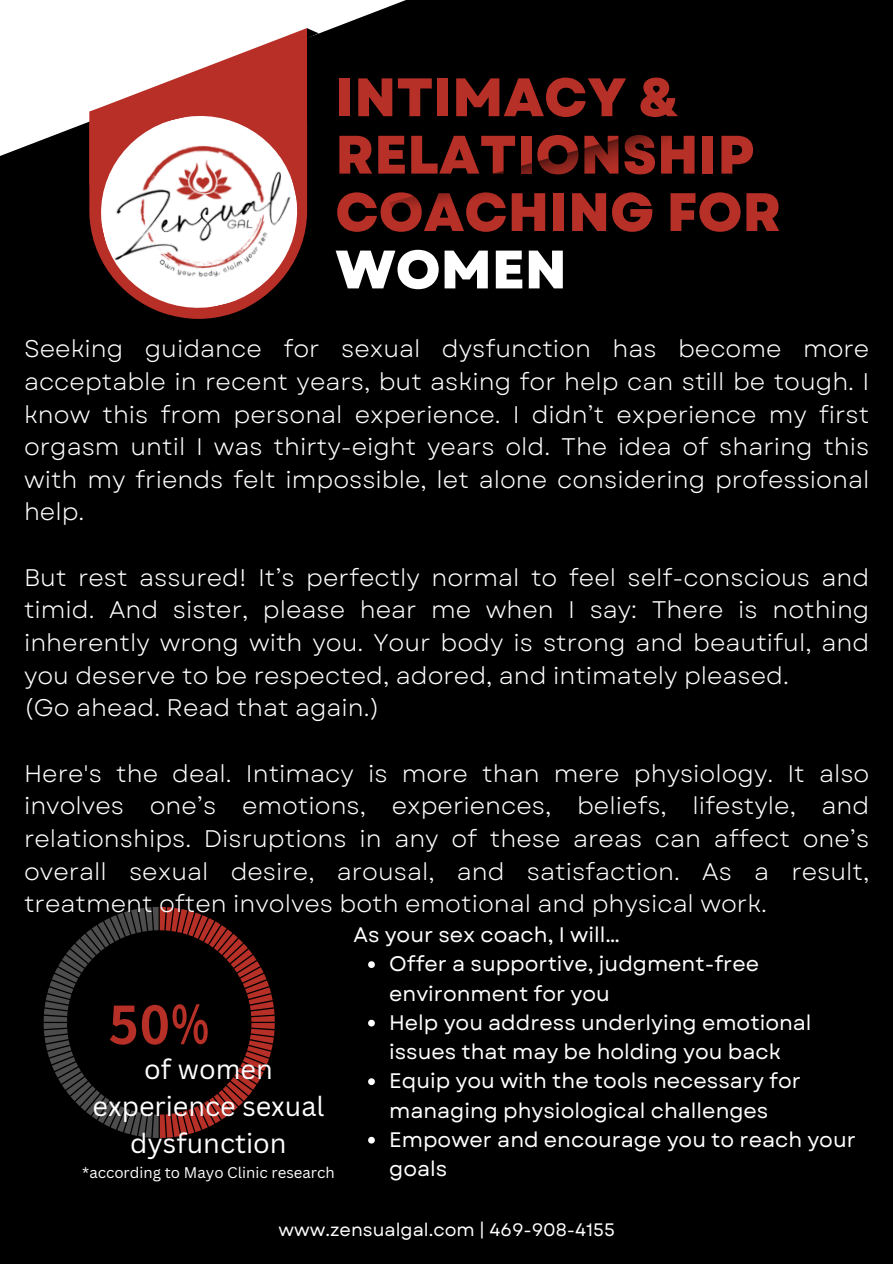
<style>
.page{position:relative;width:893px;height:1264px;background:#fff}
.page>*{position:absolute;margin:0;border:0;box-sizing:border-box;transform-origin:0 0}
.t1{font:800 54px/57.3px "Garet";color:#b63027}
.t2{font:27px/37.2px "Canva Sans";color:#fff;text-align:center}
.t3{font:24px/32.7px "Garet";color:#fff;text-align:justify}
.t4{font:21px/29.2px "Garet";color:#fff}
.t5{font:18px "Garet";color:#fff}
.t6{font:15px "Canva Sans";color:#fff}
.s1{color:#fff}
</style>
<div class="page">
<div style="left:0;top:0;width:892px;height:1263px;background:#000"></div>
<svg style="left:0;top:0;width:406px;height:156px;fill:#fff"></svg>
<svg style="left:89px;top:28px;width:229px;height:291px"></svg>
<img style="left:389px;top:108px;width:17px;height:48px">
<svg style="left:91px;top:106px;width:216px;height:211px;fill:#b72f26"></svg>
<img style="left:96px;top:130px;width:229px;height:163px">
<svg style="left:44px;top:906px;width:230px;height:231px"></svg>
<svg style="left:368px;top:961px;width:7px;height:7px"></svg>
<svg style="left:368px;top:1019px;width:7px;height:7px"></svg>
<svg style="left:368px;top:1078px;width:7px;height:7px"></svg>
<svg style="left:368px;top:1136px;width:7px;height:7px"></svg>
<h1 class="t1" style="left:335px;top:69px;width:447px">INTIMACY &amp;<br>RELATIONSHIP<br>COACHING FOR<br><span class="s1">WOMEN</span></h1>
<h3 class="t3" style="left:24px;top:332px;width:846px">Seeking guidance for sexual dysfunction has become more acceptable in recent years, but asking for help can still be tough. I know this from personal experience. I didn’t experience my first orgasm until I was thirty-eight years old. The idea of sharing this with my friends felt impossible, let alone considering professional help.</h3>
<h3 class="t3" style="left:24px;top:561px;width:846px;text-align:left">But rest assured! It’s perfectly normal to feel self-conscious and timid. And sister, please hear me when I say: There is nothing inherently wrong with you. Your body is strong and beautiful, and you deserve to be respected, adored, and intimately pleased.<br>(Go ahead. Read that again.)</h3>
<h3 class="t3" style="left:24px;top:757px;width:846px">Here's the deal. Intimacy is more than mere physiology. It also involves one’s emotions, experiences, beliefs, lifestyle, and relationships. Disruptions in any of these areas can affect one’s overall sexual desire, arousal, and satisfaction. As a result, treatment often involves both emotional and physical work.</h3>
<p class="t4" style="left:353px;top:920px;width:268px">As your sex coach, I will…</p>
<h2 class="t4" style="left:389px;top:949px;width:371px">Offer a supportive, judgment-free environment for you</h2>
<h4 class="t4" style="left:389px;top:1008px;width:424px">Help you address underlying emotional issues that may be holding you back</h4>
<p class="t4" style="left:389px;top:1066px;width:413px">Equip you with the tools necessary for managing physiological challenges</p>
<p class="t4" style="left:389px;top:1125px;width:468px">Empower and encourage you to reach your goals</p>
<p class="t2" style="left:93px;top:1049px;width:233px">of women experience sexual dysfunction</p>
<p class="t6" style="left:82px;top:1161px;width:254px">*according to Mayo Clinic research</p>
<p class="t5" style="left:278px;top:1217px;width:337px">www.zensualgal.com | 469-908-4155</p>
</div>
